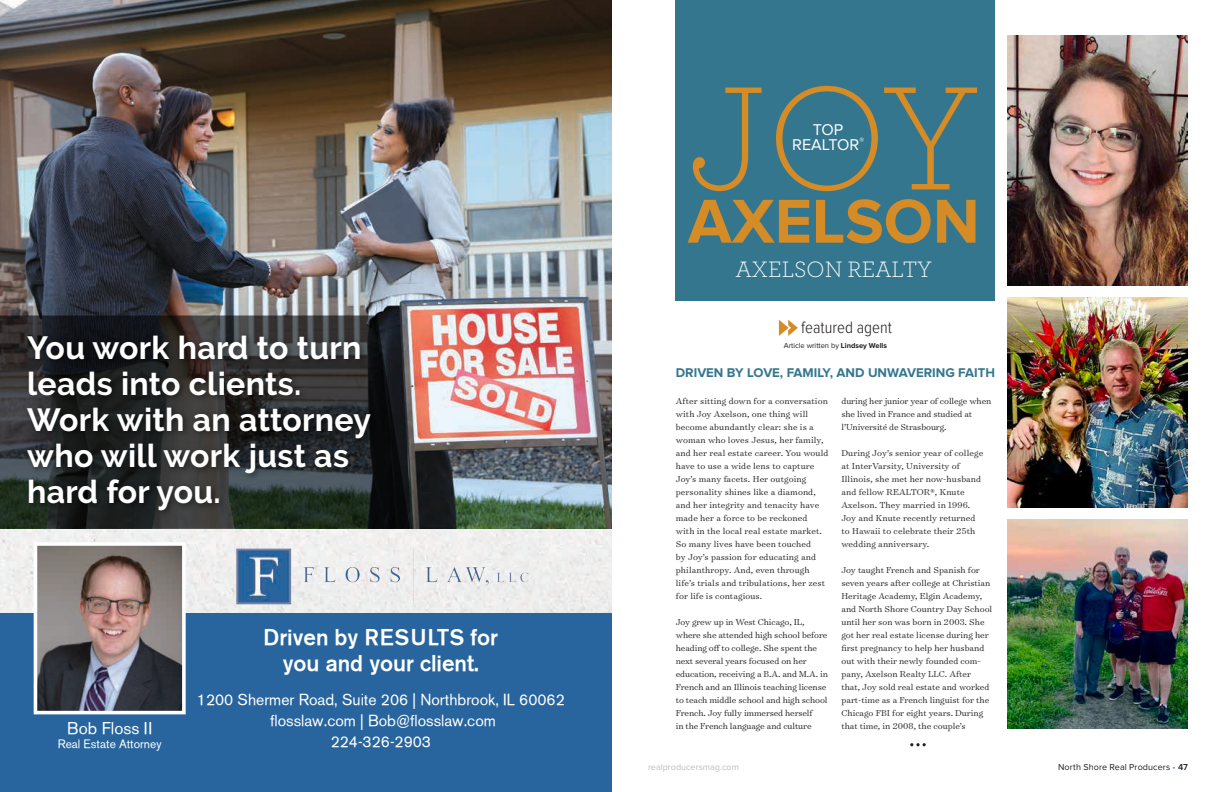
<style>
.page{position:relative;width:1224px;height:792px;background:#fff}
.page>*{position:absolute;margin:0;border:0;box-sizing:border-box;transform-origin:0 0}
.t1{font:300 154.9px "Archer Pro";color:#d58b26}
.t2{font:700 64.2px "Proxima Nova";color:#d58b26}
.t3{font:700 32px/36px "Raleway";letter-spacing:.01em;color:#fff}
.t4{font:300 23.4px "Archer Pro";color:#fff}
.t5{font:500 22.3px/26.8px "Volvo Sans";color:#fff;text-align:center}
.t6{font:300 17px "Proxima Nova Cond";color:#231f20}
.t7{font:16.7px "Volvo Sans";color:#fff}
.t8{font:16.2px/15.1px "Proxima Nova";color:#fff;text-align:center}
.t9{font:15.7px/21px "Volvo Sans";color:#fff;text-align:center}
.t10{font:700 13.1px "Proxima Nova";color:#35768f}
.t11{font:11.9px "Volvo Sans";color:#fff}
.t12{font:300 9.8px/13px "Surveyor Text";color:#231f20}
.t13{font:9px "Proxima Nova";letter-spacing:.01em;color:#231f20}
.t14{font:9px "Proxima Nova";color:#bcbec0}
.t15{font:7.5px "Proxima Nova";color:#231f20}
.s1{font-weight:700}
.s2{color:#19a8e0}
.s3{font-weight:600}
</style>
<div class="page">
<img style="left:0;top:529px;width:612px;height:85px">
<img style="left:0;top:0;width:612px;height:529px">
<svg style="left:0;top:316px;width:410px;height:213px;background:#323434"></svg>
<img style="left:224px;top:542px;width:314px;height:68px">
<div style="left:0;top:614px;width:612px;height:178px;background:#28659e"></div>
<img style="left:34px;top:585px;width:152px;height:129px">
<img style="left:21px;top:325px;width:400px;height:260px">
<div style="left:676px;top:0;width:319px;height:300px;background:#35768f"></div>
<svg style="left:779px;top:320px;width:19px;height:16px"></svg>
<img style="left:1007px;top:298px;width:181px;height:210px">
<img style="left:1007px;top:35px;width:181px;height:251px">
<img style="left:1007px;top:520px;width:181px;height:209px">
<svg style="left:910px;top:743px;width:16px;height:3px"></svg>
<h3 class="t3" style="left:27px;top:330px;width:346px">You work hard to turn leads into clients.<br>Work with an attorney who will work just as hard for you.</h3>
<h3 class="t7" style="left:67px;top:718px;width:87px">Bob Floss II</h3>
<p class="t11" style="left:58px;top:737px;width:105px">Real Estate Attorney</p>
<h3 class="t5" style="left:264px;top:623px;width:236px">Driven by RESULTS for you and your client.</h3>
<h3 class="t9" style="left:197px;top:690px;width:369px">1200 Shermer Road, Suite 206 | Northbrook, IL 60062 flosslaw.com | Bob@flosslaw.com<br>224-326-2903</h3>
<h1 class="t1" style="left:688px;top:37px;width:293px">JOY</h1>
<h2 class="t2" style="left:688px;top:192px;width:293px">AXELSON</h2>
<h3 class="t8" style="left:792px;top:122px;width:73px">TOP<br>REALTOR<sup>®</sup></h3>
<h3 class="t4" style="left:736px;top:254px;width:198px">AXELSON REALTY</h3>
<h3 class="t6" style="left:801px;top:320px;width:92px">featured agent</h3>
<p class="t15" style="left:784px;top:341px;width:105px">Article written by <span class="s1">Lindsey Wells</span></p>
<h3 class="t10" style="left:676px;top:367px;width:321px">DRIVEN BY LOVE, FAMILY, AND UNWAVERING FAITH</h3>
<p class="t12" style="left:676px;top:394px;width:154px">After sitting down for a conversation with Joy Axelson, one thing will become abundantly clear: she is a woman who loves Jesus, her family, and her real estate career. You would have to use a wide lens to capture Joy’s many facets. Her outgoing personality shines like a diamond, and her integrity and tenacity have made her a force to be reckoned<br>with in the local real estate market.<br>So many lives have been touched<br>by Joy’s passion for educating and philanthropy. And, even through life’s trials and tribulations, her zest for life is contagious.</p>
<p class="t12" style="left:676px;top:615px;width:154px">Joy grew up in West Chicago, IL, where she attended high school before heading off to college. She spent the next several years focused on her education, receiving a B.A. and M.A. in French and an Illinois teaching license to teach middle school and high school French. Joy fully immersed herself<br>in the French language and culture</p>
<p class="t12" style="left:841px;top:394px;width:151px">during her junior year of college when she lived in France and studied at l’Université de Strasbourg.</p>
<p class="t12" style="left:841px;top:446px;width:143px">During Joy’s senior year of college at InterVarsity, University of<br>Illinois, she met her now-husband and fellow REALTOR®, Knute<br>Axelson. They married in 1996.<br>Joy and Knute recently returned to Hawaii to celebrate their 25th wedding anniversary.</p>
<p class="t12" style="left:841px;top:563px;width:152px">Joy taught French and Spanish for seven years after college at Christian Heritage Academy, Elgin Academy, and North Shore Country Day School until her son was born in 2003. She got her real estate license during her first pregnancy to help her husband out with their newly founded com&shy;pany, Axelson Realty LLC. After<br>that, Joy sold real estate and worked part-time as a French linguist for the Chicago FBI for eight years. During that time, in 2008, the couple’s</p>
<p class="t14" style="left:648px;top:762px;width:92px">realproducersmag.com</p>
<p class="t13" style="left:1058px;top:762px;width:131px">North Shore Real Producers <span class="s2">•</span> <span class="s3">47</span></p>
</div>
